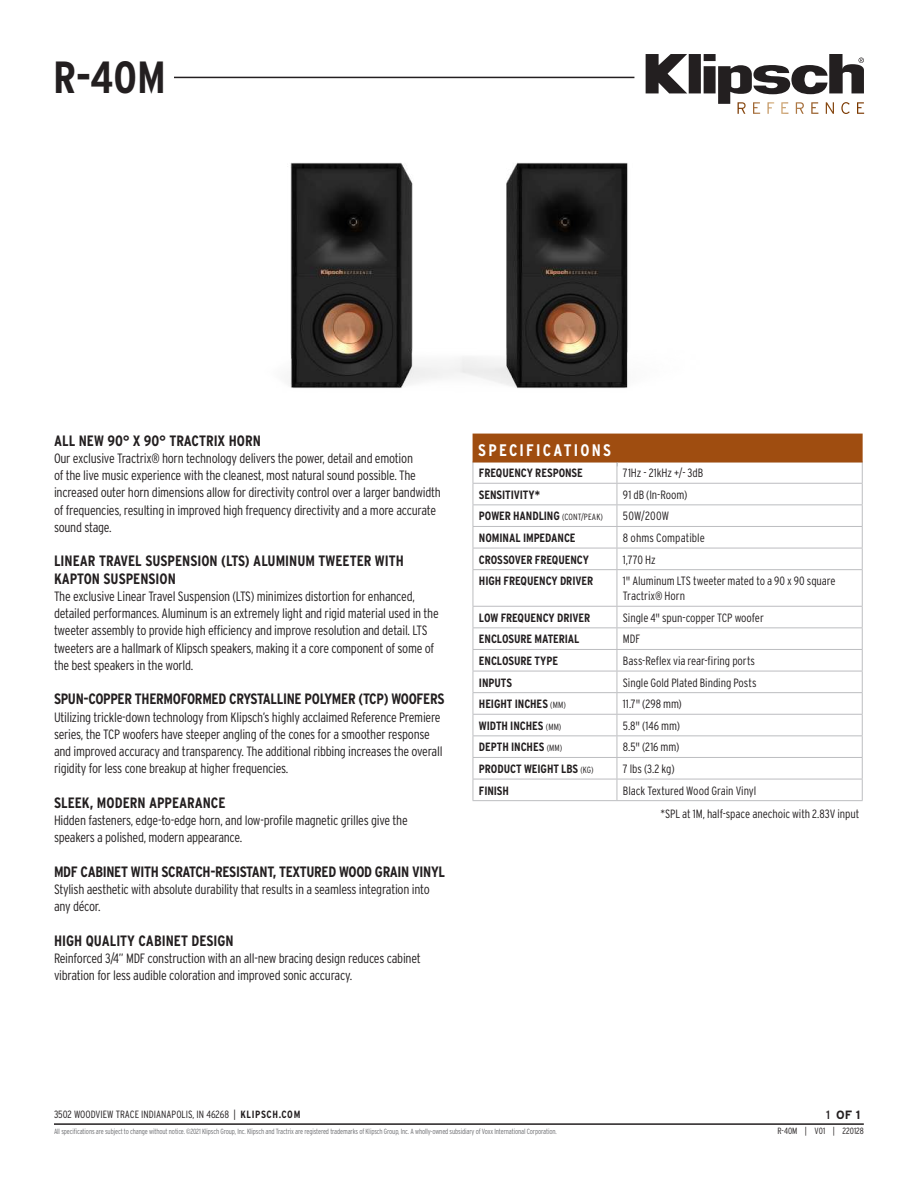
<style>
.page{position:relative;width:918px;height:1188px;background:#fff}
.page>*{position:absolute;margin:0;border:0;box-sizing:border-box;transform-origin:0 0}
.t1{font:700 45px "Interstate Condensed";color:#231f20}
.t2{font:700 16.65px "Interstate Condensed";letter-spacing:.135em;color:#fff}
.t3{font:700 15px/17.2px "Interstate Condensed";letter-spacing:-.01em;color:#231f20}
.t4{font:300 13.5px/17.2px "Interstate Condensed";letter-spacing:-.02em;color:#231f20}
.t5{font:300 12px/15px "Interstate Condensed";letter-spacing:-.005em;color:#231f20}
.t6{font:700 12px "Interstate Condensed";letter-spacing:-.005em;color:#231f20}
.t7{font:700 12px "Interstate";color:#231f20}
.t8{font:300 10.5px "Interstate Condensed";color:#231f20}
.t9{font:300 9px "Interstate Condensed";color:#231f20}
.t10{font:300 7.5px "Interstate Condensed";letter-spacing:-.02em;color:#6c6d70;scale:.95 1}
.s1{font-weight:300;font-size:9px}
.s2{font-weight:700}
.s3{font-weight:400}
</style>
<div class="page">
<hr style="left:473px;top:569px;width:144px;height:1px;background:#bcbdc0">
<hr style="left:473px;top:570px;width:1px;height:36px;background:#bcbdc0">
<hr style="left:617px;top:569px;width:246px;height:1px;background:#bcbdc0">
<hr style="left:617px;top:570px;width:1px;height:36px;background:#bcbdc0">
<hr style="left:862px;top:570px;width:1px;height:36px;background:#bcbdc0">
<hr style="left:473px;top:606px;width:144px;height:1px;background:#bcbdc0">
<hr style="left:617px;top:606px;width:246px;height:1px;background:#bcbdc0">
<hr style="left:473px;top:627px;width:144px;height:1px;background:#bcbdc0">
<hr style="left:617px;top:627px;width:246px;height:1px;background:#bcbdc0">
<hr style="left:473px;top:649px;width:144px;height:1px;background:#bcbdc0">
<hr style="left:617px;top:649px;width:246px;height:1px;background:#bcbdc0">
<hr style="left:473px;top:671px;width:144px;height:1px;background:#bcbdc0">
<hr style="left:617px;top:671px;width:246px;height:1px;background:#bcbdc0">
<hr style="left:473px;top:692px;width:144px;height:1px;background:#bcbdc0">
<hr style="left:617px;top:692px;width:246px;height:1px;background:#bcbdc0">
<hr style="left:473px;top:714px;width:144px;height:1px;background:#bcbdc0">
<hr style="left:617px;top:714px;width:246px;height:1px;background:#bcbdc0">
<hr style="left:473px;top:735px;width:144px;height:1px;background:#bcbdc0">
<hr style="left:617px;top:735px;width:246px;height:1px;background:#bcbdc0">
<hr style="left:473px;top:757px;width:144px;height:1px;background:#bcbdc0">
<hr style="left:617px;top:757px;width:246px;height:1px;background:#bcbdc0">
<hr style="left:473px;top:779px;width:144px;height:1px;background:#bcbdc0">
<svg style="left:473px;top:607px;width:1px;height:193px"></svg>
<hr style="left:617px;top:779px;width:246px;height:1px;background:#bcbdc0">
<svg style="left:617px;top:607px;width:1px;height:193px"></svg>
<svg style="left:862px;top:607px;width:1px;height:193px"></svg>
<hr style="left:473px;top:800px;width:144px;height:1px;background:#bcbdc0">
<hr style="left:617px;top:800px;width:246px;height:1px;background:#bcbdc0">
<hr style="left:73px;top:77px;width:561px;height:1px;background:#231f20">
<svg style="left:645px;top:54px;width:219px;height:60px"></svg>
<svg style="left:473px;top:434px;width:390px;height:135px"></svg>
<hr style="left:54px;top:1123px;width:810px;height:2px;background:#231f20">
<div style="left:53px;top:57px;width:121px;height:42px;background:#fff"></div>
<img style="left:290px;top:162px;width:338px;height:226px">
<h1 class="t1" style="left:53px;top:52px;width:114px">R-40M</h1>
<p class="t3" style="left:54px;top:432px;width:208px">ALL NEW 90° X 90° TRACTRIX HORN</p>
<p class="t4" style="left:54px;top:449px;width:388px">Our exclusive Tractrix® horn technology delivers the power, detail and emotion<br>of the live music experience with the cleanest, most natural sound possible. The increased outer horn dimensions allow for directivity control over a larger bandwidth of frequencies, resulting in improved high frequency directivity and a more accurate sound stage.</p>
<p class="t3" style="left:54px;top:552px;width:351px">LINEAR TRAVEL SUSPENSION (LTS) ALUMINUM TWEETER WITH<br>KAPTON SUSPENSION</p>
<p class="t4" style="left:54px;top:587px;width:386px">The exclusive Linear Travel Suspension (LTS) minimizes distortion for enhanced, detailed performances. Aluminum is an extremely light and rigid material used in the tweeter assembly to provide high efficiency and improve resolution and detail. LTS tweeters are a hallmark of Klipsch speakers, making it a core component of some of the best speakers in the world.</p>
<p class="t3" style="left:54px;top:690px;width:392px">SPUN-COPPER THERMOFORMED CRYSTALLINE POLYMER (TCP) WOOFERS</p>
<p class="t4" style="left:54px;top:708px;width:390px">Utilizing trickle-down technology from Klipsch’s highly acclaimed Reference Premiere series, the TCP woofers have steeper angling of the cones for a smoother response and improved accuracy and transparency. The additional ribbing increases the overall rigidity for less cone breakup at higher frequencies.</p>
<p class="t3" style="left:54px;top:794px;width:173px">SLEEK, MODERN APPEARANCE</p>
<p class="t4" style="left:54px;top:812px;width:355px">Hidden fasteners, edge-to-edge horn, and low-profile magnetic grilles give the speakers a polished, modern appearance.</p>
<p class="t3" style="left:54px;top:863px;width:393px">MDF CABINET WITH SCRATCH-RESISTANT, TEXTURED WOOD GRAIN VINYL</p>
<p class="t4" style="left:54px;top:881px;width:377px">Stylish aesthetic with absolute durability that results in a seamless integration into any décor.</p>
<p class="t3" style="left:54px;top:932px;width:181px">HIGH QUALITY CABINET DESIGN</p>
<p class="t4" style="left:54px;top:950px;width:368px">Reinforced 3/4” MDF construction with an all-new bracing design reduces cabinet vibration for less audible coloration and improved sonic accuracy.</p>
<p class="t2" style="left:478px;top:440px;width:134px">SPECIFICATIONS</p>
<p class="t6" style="left:479px;top:466px;width:106px">FREQUENCY RESPONSE</p>
<p class="t5" style="left:623px;top:465px;width:82px">71Hz - 21kHz +/- 3dB</p>
<p class="t6" style="left:479px;top:488px;width:62px">SENSITIVITY*</p>
<p class="t5" style="left:623px;top:487px;width:66px">91 dB (In-Room)</p>
<p class="t6" style="left:479px;top:510px;width:126px">POWER HANDLING <span class="s1">(CONT/PEAK)</span></p>
<p class="t5" style="left:623px;top:509px;width:48px">50W/200W</p>
<p class="t6" style="left:479px;top:531px;width:98px">NOMINAL IMPEDANCE</p>
<p class="t5" style="left:623px;top:530px;width:84px">8 ohms Compatible</p>
<p class="t6" style="left:479px;top:553px;width:112px">CROSSOVER FREQUENCY</p>
<p class="t5" style="left:623px;top:552px;width:34px">1,770 Hz</p>
<p class="t6" style="left:479px;top:574px;width:116px">HIGH FREQUENCY DRIVER</p>
<p class="t5" style="left:623px;top:573px;width:214px">1" Aluminum LTS tweeter mated to a 90 x 90 square<br>Tractrix® Horn</p>
<p class="t6" style="left:479px;top:611px;width:113px">LOW FREQUENCY DRIVER</p>
<p class="t5" style="left:623px;top:610px;width:142px">Single 4" spun-copper TCP woofer</p>
<p class="t6" style="left:479px;top:633px;width:102px">ENCLOSURE MATERIAL</p>
<p class="t5" style="left:623px;top:632px;width:19px">MDF</p>
<p class="t6" style="left:479px;top:654px;width:81px">ENCLOSURE TYPE</p>
<p class="t5" style="left:623px;top:653px;width:134px">Bass-Reflex via rear-firing ports</p>
<p class="t6" style="left:479px;top:676px;width:35px">INPUTS</p>
<p class="t5" style="left:623px;top:675px;width:135px">Single Gold Plated Binding Posts</p>
<p class="t6" style="left:479px;top:697px;width:88px">HEIGHT INCHES <span class="s1">(MM)</span></p>
<p class="t5" style="left:623px;top:696px;width:60px">11.7" (298 mm)</p>
<p class="t6" style="left:479px;top:719px;width:84px">WIDTH INCHES <span class="s1">(MM)</span></p>
<p class="t5" style="left:623px;top:718px;width:59px">5.8" (146 mm)</p>
<p class="t6" style="left:479px;top:741px;width:85px">DEPTH INCHES <span class="s1">(MM)</span></p>
<p class="t5" style="left:623px;top:740px;width:58px">8.5" (216 mm)</p>
<p class="t6" style="left:479px;top:762px;width:116px">PRODUCT WEIGHT LBS <span class="s1">(KG)</span></p>
<p class="t5" style="left:623px;top:761px;width:53px">7 lbs (3.2 kg)</p>
<p class="t6" style="left:479px;top:784px;width:32px">FINISH</p>
<p class="t5" style="left:623px;top:783px;width:135px">Black Textured Wood Grain Vinyl</p>
<p class="t5" style="left:660px;top:806px;width:200px">*SPL at 1M, half-space anechoic with 2.83V input</p>
<p class="t8" style="left:54px;top:1109px;width:248px">3502 WOODVIEW TRACE INDIANAPOLIS, IN 46268 | <span class="s2">KLIPSCH.COM</span></p>
<p class="t7" style="left:826px;top:1108px;width:36px"><span class="s3">1</span> OF 1</p>
<p class="t10" style="left:54px;top:1127px;width:531px">All specifications are subject to change without notice. ©2021 Klipsch Group, Inc. Klipsch and Tractrix are registered trademarks of Klipsch Group, Inc. A wholly-owned subsidiary of Voxx International Corporation.</p>
<p class="t9" style="left:777px;top:1125px;width:88px">R-40M | V01 | 220128</p>
</div>
